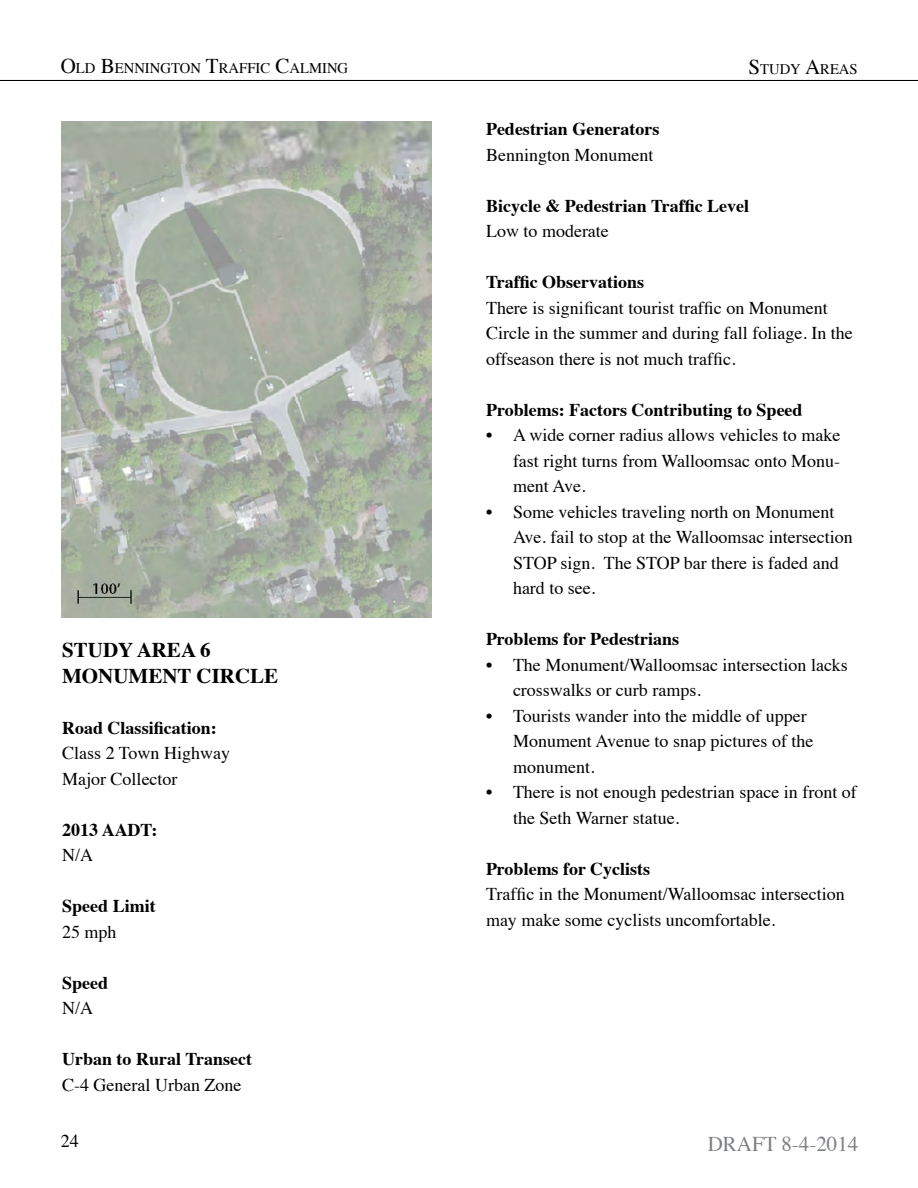
<style>
.page{position:relative;width:918px;height:1188px;background:#fff}
.page>*{position:absolute;margin:0;border:0;box-sizing:border-box;transform-origin:0 0}
.Study_Area_Heading{font:700 21px "Times";color:#000}
.t1{font:21px "Times";color:#7e8083}
.Main_text_body{font:18px/25.5px "Times";color:#000}
.Section_heading{font:700 18px "Times";color:#000}
.t2{font:14.7px "Times";color:#000}
.s1{font-size:21px}
</style>
<div class="page">
<img style="left:61px;top:122px;width:371px;height:496px">
<hr style="left:0;top:80px;width:918px;height:1px;background:#000">
<p class="t2" style="left:61px;top:55px;width:169px"><span class="s1">O</span>LD <span class="s1">B</span>ENNINGTON <span class="s1">T</span>RAFF</p>
<p class="t2" style="left:256px;top:55px;width:94px">IC <span class="s1">C</span>ALMING</p>
<p class="t2" style="left:748px;top:55px;width:101px"><span class="s1">S</span>TUDY <span class="s1">A</span>REAS</p>
<p class="Study_Area_Heading" style="left:62px;top:630px;width:150px">STUDY AREA 6</p>
<p class="Study_Area_Heading" style="left:62px;top:656px;width:218px">MONUMENT CIRCLE</p>
<p class="Section_heading" style="left:62px;top:710px;width:156px">Road Classification:</p>
<p class="Main_text_body" style="left:62px;top:739px;width:169px">Class 2 Town Highway</p>
<p class="Main_text_body" style="left:62px;top:764px;width:117px">Major Collector</p>
<p class="Section_heading" style="left:62px;top:812px;width:97px">2013 AADT:</p>
<p class="Main_text_body" style="left:62px;top:841px;width:32px">N/A</p>
<p class="Section_heading" style="left:62px;top:889px;width:95px">Speed Limit</p>
<p class="Main_text_body" style="left:62px;top:917px;width:56px">25 mph</p>
<p class="Section_heading" style="left:62px;top:965px;width:48px">Speed</p>
<p class="Main_text_body" style="left:62px;top:994px;width:32px">N/A</p>
<p class="Section_heading" style="left:62px;top:1042px;width:191px">Urban to Rural Transect</p>
<p class="Main_text_body" style="left:62px;top:1070px;width:181px">C-4 General Urban Zone</p>
<p class="Main_text_body" style="left:61px;top:1127px;width:19px">24</p>
<p class="Section_heading" style="left:486px;top:112px;width:175px">Pedestrian Generators</p>
<p class="Main_text_body" style="left:486px;top:140px;width:169px">Bennington Monument</p>
<p class="Section_heading" style="left:486px;top:188px;width:265px">Bicycle &amp; Pedestrian Traffic Level</p>
<p class="Main_text_body" style="left:486px;top:217px;width:124px">Low to moderate</p>
<p class="Section_heading" style="left:486px;top:265px;width:160px">Traffic Observations</p>
<p class="Main_text_body" style="left:486px;top:293px;width:368px">There is significant tourist traffic on Monument<br>Circle in the summer and during fall foliage. In the offseason there is not much traffic.</p>
<p class="Section_heading" style="left:486px;top:392px;width:318px">Problems: Factors Contributing to Speed</p>
<p class="Main_text_body" style="left:513px;top:421px;width:329px;text-align:justify;text-indent:-27px">• A wide corner radius allows vehicles to make fast right turns from Walloomsac onto Monu&shy;ment Ave.</p>
<p class="Main_text_body" style="left:513px;top:497px;width:341px;text-indent:-27px">• Some vehicles traveling north on Monument Ave. fail to stop at the Walloomsac intersection STOP sign. The STOP bar there is faded and hard to see.</p>
<p class="Section_heading" style="left:486px;top:622px;width:195px">Problems for Pedestrians</p>
<p class="Main_text_body" style="left:513px;top:650px;width:336px;text-indent:-27px">• The Monument/Walloomsac intersection lacks crosswalks or curb ramps.</p>
<p class="Main_text_body" style="left:513px;top:701px;width:302px;text-indent:-27px">• Tourists wander into the middle of upper<br>Monument Avenue to snap pictures of the monument.</p>
<p class="Main_text_body" style="left:513px;top:778px;width:345px;text-indent:-27px">• There is not enough pedestrian space in front of the Seth Warner statue.</p>
<p class="Section_heading" style="left:486px;top:851px;width:166px">Problems for Cyclists</p>
<p class="Main_text_body" style="left:486px;top:880px;width:360px">Traffic in the Monument/Walloomsac intersection may make some cyclists uncomfortable.</p>
<p class="t1" style="left:708px;top:1124px;width:152px">DRAFT 8-4-2014</p>
</div>
